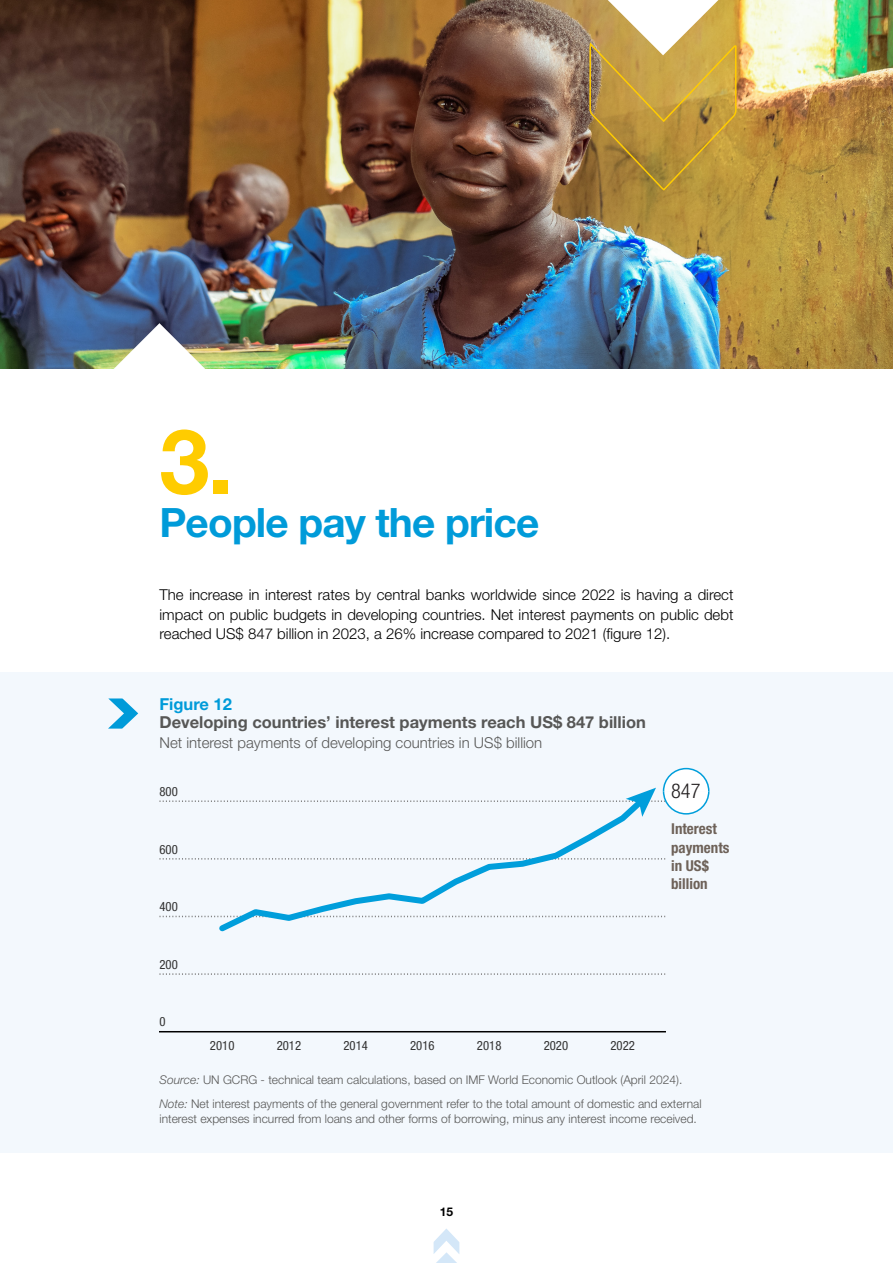
<style>
.page{position:relative;width:893px;height:1263px;background:#fff}
.page>*{position:absolute;margin:0;border:0;box-sizing:border-box;transform-origin:0 0}
.t1{font:700 90px "Helvetica Neue LT Std";color:#fc0}
.t2{font:700 40.5px "Helvetica Neue LT Std";letter-spacing:-.02em;color:#009bd9}
.t3{font:300 condensed 20.4px "Helvetica Neue LT Std";color:#231f20}
.t4{font:700 16.5px "Helvetica Neue LT Std";color:#575756}
.t5{font:700 16.5px "Helvetica Neue LT Std";color:#009bd9}
.t6{font:300 15px/19.5px "Helvetica Neue LT Std";color:#000;text-align:justify}
.t7{font:300 15px "Helvetica Neue LT Std";color:#575756}
.t8{font:700 condensed 15px/18.1px "Helvetica Neue LT Std";color:#6e6259}
.t9{font:condensed 12.75px "Helvetica Neue LT Std";color:#333}
.t10{font:300 12px/23.5px "Helvetica Neue LT Std";color:#575756}
.t11{font:700 12px "Helvetica Neue LT Std";color:#000}
.s1{font-style:italic}
</style>
<div class="page">
<svg style="left:433px;top:1228px;width:27px;height:35px"></svg>
<div style="left:0;top:672px;width:893px;height:480px;background:#f3f8fd"></div>
<img style="left:0;top:0;width:893px;height:369px">
<img style="left:73px;top:323px;width:173px;height:46px">
<svg style="left:589px;top:0;width:148px;height:192px;background:#c3a256"></svg>
<svg style="left:108px;top:698px;width:30px;height:31px"></svg>
<svg style="left:159px;top:858px;width:506px;height:1px"></svg>
<svg style="left:159px;top:916px;width:506px;height:1px"></svg>
<svg style="left:159px;top:973px;width:506px;height:2px"></svg>
<svg style="left:214px;top:817px;width:435px;height:115px"></svg>
<hr style="left:159px;top:1031px;width:506px;height:1px;background:#000">
<svg style="left:159px;top:767px;width:551px;height:50px"></svg>
<h1 class="t1" style="left:159px;top:406px;width:75px">3.</h1>
<h2 class="t2" style="left:159px;top:498px;width:381px">People pay the price</h2>
<p class="t6" style="left:159px;top:585px;width:576px">The increase in interest rates by central banks worldwide since 2022 is having a direct impact on public budgets in developing countries. Net interest payments on public debt reached US$ 847 billion in 2023, a 26% increase compared to 2021 (figure 12).</p>
<h3 class="t5" style="left:159px;top:694px;width:74px">Figure 12</h3>
<h3 class="t4" style="left:159px;top:712px;width:488px">Developing countries’ interest payments reach US$ 847 billion</h3>
<p class="t7" style="left:159px;top:733px;width:384px">Net interest payments of developing countries in US$ billion</p>
<p class="t9" style="left:159px;top:784px;width:20px">800</p>
<p class="t9" style="left:159px;top:842px;width:20px">600</p>
<p class="t9" style="left:159px;top:899px;width:20px">400</p>
<p class="t9" style="left:159px;top:957px;width:20px">200</p>
<p class="t9" style="left:159px;top:1014px;width:8px">0</p>
<p class="t9" style="left:210px;top:1038px;width:26px">2010</p>
<p class="t9" style="left:277px;top:1038px;width:26px">2012</p>
<p class="t9" style="left:343px;top:1038px;width:26px">2014</p>
<p class="t9" style="left:410px;top:1038px;width:26px">2016</p>
<p class="t9" style="left:477px;top:1038px;width:26px">2018</p>
<p class="t9" style="left:544px;top:1038px;width:26px">2020</p>
<p class="t9" style="left:610px;top:1038px;width:26px">2022</p>
<h3 class="t3" style="left:671px;top:778px;width:31px">847</h3>
<p class="t8" style="left:671px;top:820px;width:60px">Interest payments in US$ billion</p>
<p class="t10" style="left:159px;top:1068px;width:544px"><span class="s1">Source:</span> UN GCRG - technical team calculations, based on IMF World Economic Outlook (April 2024).<br><span class="s1">Note:</span> Net interest payments of the general government refer to the total amount of domestic and external</p>
<p class="t10" style="left:159px;top:1106px;width:539px">interest expenses incurred from loans and other forms of borrowing, minus any interest income received.</p>
<p class="t11" style="left:440px;top:1204px;width:15px">15</p>
</div>
